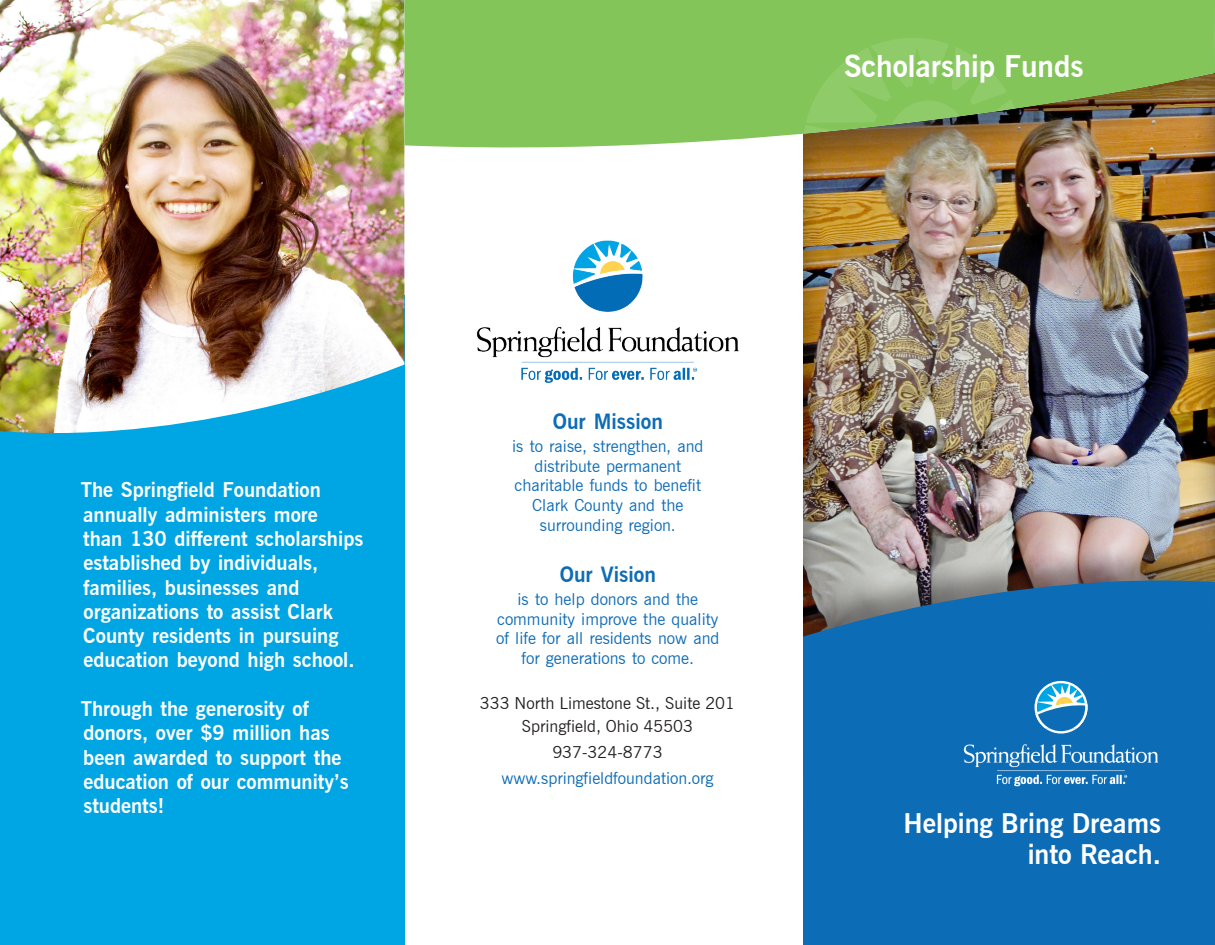
<style>
.page{position:relative;width:1215px;height:945px;background:#fff}
.page>*{position:absolute;margin:0;border:0;box-sizing:border-box;transform-origin:0 0}
._24_Pt__Bold_Headline{font:700 30px "News Gothic";color:#fff}
._24_Pt__Bold_Headline-2{font:700 27px "News Gothic";color:#fff}
.Body_Text{font:700 21px "News Gothic";color:#0d6cb6}
.Body_Text-2{font:700 20.25px/24.3px "News Gothic";color:#fff}
.Body_Text-3{font:16.5px/19.8px "News Gothic";color:#0d6cb6;text-align:center}
.Serifa_Body_Text_9_pt{font:16.5px "News Gothic";color:#231f20}
.Serifa_Body_Text_9_pt-2{font:16.5px "News Gothic";color:#0d6cb6}
</style>
<div class="page">
<div style="left:0;top:295px;width:404px;height:650px;background:#00a5e3"></div>
<div style="left:802px;top:73px;width:413px;height:708px;background:#231f20;opacity:.45"></div>
<div style="left:781px;top:543px;width:434px;height:402px;background:#231f20;opacity:.45"></div>
<svg style="left:803px;top:569px;width:412px;height:376px;background:#176db0"></svg>
<img style="left:0;top:0;width:404px;height:434px">
<div style="left:731px;top:118px;width:72px;height:827px;background:#fff"></div>
<svg style="left:404px;top:0;width:811px;height:162px;background:#8dbd61"></svg>
<svg style="left:803px;top:38px;width:219px;height:124px;background:#8aaa55"></svg>
<img style="left:963px;top:744px;width:198px;height:48px">
<svg style="left:1035px;top:681px;width:53px;height:53px"></svg>
<img style="left:476px;top:240px;width:263px;height:143px">
<p class="_24_Pt__Bold_Headline" style="left:844px;top:48px;width:241px">Scholarship Funds</p>
<p class="Body_Text-2" style="left:81px;top:478px;width:284px">The Springfield Foundation annually administers more<br>than 130 different scholarships established by individuals, families, businesses and organizations to assist Clark<br>County residents in pursuing education beyond high school.</p>
<p class="Body_Text-2" style="left:81px;top:696px;width:269px">Through the generosity of donors, over $9 million has been awarded to support the education of our community’s students!</p>
<p class="Body_Text" style="left:553px;top:409px;width:112px">Our Mission</p>
<p class="Body_Text-3" style="left:512px;top:436px;width:193px">is to raise, strengthen, and distribute permanent charitable funds to benefit<br>Clark County and the surrounding region.</p>
<p class="Body_Text" style="left:560px;top:562px;width:98px">Our Vision</p>
<p class="Body_Text-3" style="left:496px;top:589px;width:225px">is to help donors and the community improve the quality of life for all residents now and for generations to come.</p>
<p class="Serifa_Body_Text_9_pt" style="left:480px;top:694px;width:257px">333 North Limestone St., Suite 201</p>
<p class="Serifa_Body_Text_9_pt" style="left:522px;top:717px;width:173px">Springfield, Ohio 45503</p>
<p class="Serifa_Body_Text_9_pt" style="left:552px;top:742px;width:112px">937-324-8773</p>
<p class="Serifa_Body_Text_9_pt-2" style="left:501px;top:768px;width:214px">www.springfieldfoundation.org</p>
<p class="_24_Pt__Bold_Headline-2" style="left:903px;top:806px;width:259px">Helping Bring Dreams</p>
<p class="_24_Pt__Bold_Headline-2" style="left:1028px;top:838px;width:135px">into Reach.</p>
</div>
